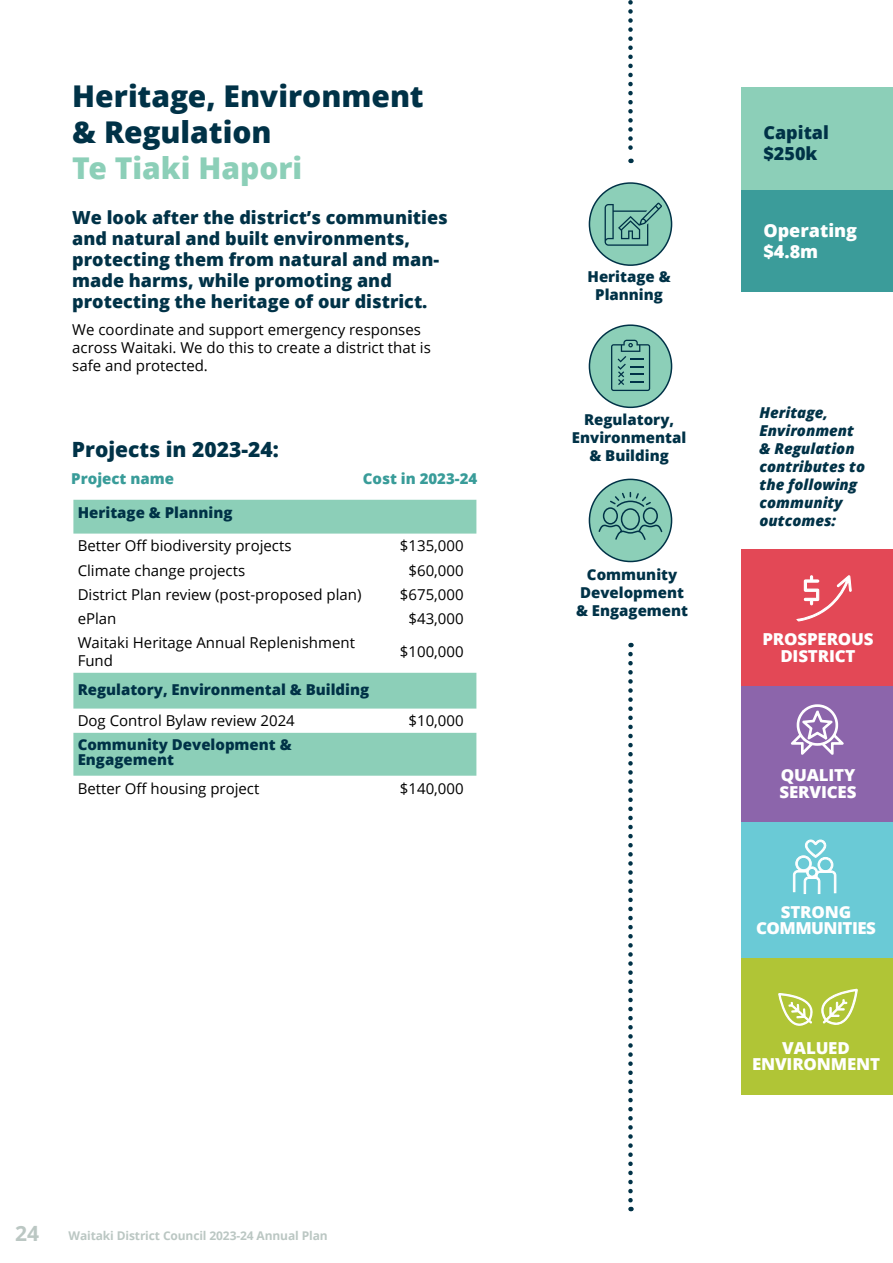
<style>
.page{position:relative;width:893px;height:1263px;background:#fff}
.page>*{position:absolute;margin:0;border:0;box-sizing:border-box;transform-origin:0 0}
.t1{font:800 30px/36px "Open Sans";color:#003247}
.t2{font:800 30px "Open Sans";color:#8ccfb8}
.t3{font:800 21px "Open Sans";color:#003247}
.t4{font:700 21px "Open Sans";color:#bbc7c3}
.t5{font:800 18px/21px "Open Sans";color:#003247}
.t6{font:800 18px/21px "Open Sans";color:#fff}
.t7{font:800 16.5px/16.5px "Open Sans";letter-spacing:-.01em;color:#fff;text-align:center}
.t8{font:800 16.5px/16.5px "Open Sans";letter-spacing:-.03em;color:#fff;text-align:center}
.t9{font:15px/18px "Open Sans";color:#000}
.t10{font:800 15px/18px "Open Sans";color:#003247;text-align:center}
.t11{font:italic 800 15px/18px "Open Sans";color:#003247}
.t12{font:800 15px "Open Sans";color:#399c99}
.t13{font:700 12px "Open Sans";letter-spacing:-.01em;color:#bbc7c3}
</style>
<div class="page">
<svg style="left:73px;top:500px;width:403px;height:276px"></svg>
<div style="left:742px;top:550px;width:151px;height:136px;background:#e34856"></div>
<div style="left:742px;top:686px;width:151px;height:136px;background:#8c65ab"></div>
<div style="left:742px;top:822px;width:151px;height:136px;background:#6acad6"></div>
<div style="left:742px;top:958px;width:151px;height:136px;background:#b0c536"></div>
<svg style="left:796px;top:575px;width:56px;height:47px"></svg>
<svg style="left:791px;top:704px;width:53px;height:51px"></svg>
<svg style="left:793px;top:839px;width:44px;height:55px"></svg>
<svg style="left:821px;top:988px;width:37px;height:37px"></svg>
<svg style="left:778px;top:993px;width:35px;height:33px"></svg>
<div style="left:589px;top:479px;width:83px;height:82px;background:#8ccfb8;border-radius:50%"></div>
<div style="left:589px;top:479px;width:83px;height:83px;border:2px solid #003247;border-radius:50%"></div>
<svg style="left:628px;top:654px;width:5px;height:557px"></svg>
<svg style="left:628px;top:0;width:5px;height:163px"></svg>
<div style="left:589px;top:183px;width:83px;height:82px;background:#8ccfb8;border-radius:50%"></div>
<div style="left:589px;top:182px;width:83px;height:84px;border:2px solid #003247;border-radius:50%"></div>
<svg style="left:605px;top:202px;width:57px;height:44px"></svg>
<div style="left:589px;top:325px;width:83px;height:82px;background:#8ccfb8;border-radius:50%"></div>
<div style="left:589px;top:324px;width:83px;height:84px;border:2px solid #003247;border-radius:50%"></div>
<svg style="left:611px;top:340px;width:39px;height:51px"></svg>
<svg style="left:597px;top:491px;width:66px;height:49px"></svg>
<div style="left:742px;top:189px;width:151px;height:102px;background:#3b9c9a"></div>
<div style="left:742px;top:87px;width:151px;height:102px;background:#8ccfb8"></div>
<h1 class="t1" style="left:72px;top:77px;width:353px">Heritage, Environment &amp; Regulation</h1>
<h1 class="t2" style="left:72px;top:145px;width:232px">Te Tiaki Hapori</h1>
<p class="t5" style="left:72px;top:206px;width:377px">We look after the district’s communities and natural and built environments, protecting them from natural and man&shy;made harms, while promoting and protecting the heritage of our district.</p>
<p class="t9" style="left:72px;top:320px;width:360px">We coordinate and support emergency responses across Waitaki. We do this to create a district that is safe and protected.</p>
<h2 class="t3" style="left:72px;top:433px;width:208px">Projects in 2023-24:</h2>
<p class="t12" style="left:71px;top:467px;width:104px">Project name</p>
<p class="t12" style="left:363px;top:467px;width:116px">Cost in 2023-24</p>
<p class="t10" style="left:78px;top:502px;width:156px">Heritage &amp; Planning</p>
<p class="t9" style="left:78px;top:537px;width:215px">Better Off biodiversity projects</p>
<p class="t9" style="left:400px;top:537px;width:65px">$135,000</p>
<p class="t9" style="left:78px;top:561px;width:169px">Climate change projects</p>
<p class="t9" style="left:408px;top:561px;width:57px">$60,000</p>
<p class="t9" style="left:78px;top:585px;width:285px">District Plan review (post-proposed plan)</p>
<p class="t9" style="left:400px;top:585px;width:65px">$675,000</p>
<p class="t9" style="left:78px;top:609px;width:40px">ePlan</p>
<p class="t9" style="left:408px;top:609px;width:57px">$43,000</p>
<p class="t9" style="left:78px;top:634px;width:279px">Waitaki Heritage Annual Replenishment<br>Fund</p>
<p class="t9" style="left:400px;top:643px;width:65px">$100,000</p>
<p class="t10" style="left:78px;top:680px;width:293px">Regulatory, Environmental &amp; Building</p>
<p class="t9" style="left:78px;top:712px;width:219px">Dog Control Bylaw review 2024</p>
<p class="t9" style="left:408px;top:712px;width:57px">$10,000</p>
<p class="t10" style="left:78px;top:737px;width:216px;line-height:15px;text-align:left">Community Development &amp;<br>Engagement</p>
<p class="t9" style="left:78px;top:779px;width:183px">Better Off housing project</p>
<p class="t9" style="left:400px;top:779px;width:65px">$140,000</p>
<h2 class="t4" style="left:15px;top:1219px;width:25px">24</h2>
<p class="t13" style="left:69px;top:1227px;width:261px">Waitaki District Council 2023-24 Annual Plan</p>
<p class="t10" style="left:587px;top:267px;width:85px">Heritage &amp;<br>Planning</p>
<p class="t10" style="left:572px;top:410px;width:116px">Regulatory,<br>Environmental &amp; Building</p>
<p class="t10" style="left:576px;top:565px;width:114px">Community<br>Development &amp; Engagement</p>
<p class="t5" style="left:763px;top:121px;width:67px">Capital $250k</p>
<p class="t6" style="left:763px;top:219px;width:95px">Operating $4.8m</p>
<p class="t11" style="left:759px;top:403px;width:107px">Heritage,<br>Environment &amp; Regulation contributes to the following community outcomes:</p>
<p class="t7" style="left:762px;top:630px;width:113px">PROSPEROUS<br>DISTRICT</p>
<p class="t7" style="left:779px;top:766px;width:78px;text-align:left">QUALITY<br>SERVICES</p>
<p class="t8" style="left:756px;top:902px;width:121px">STRONG<br>COMMUNITIES</p>
<p class="t7" style="left:752px;top:1039px;width:130px">VALUED<br>ENVIRONMENT</p>
</div>
